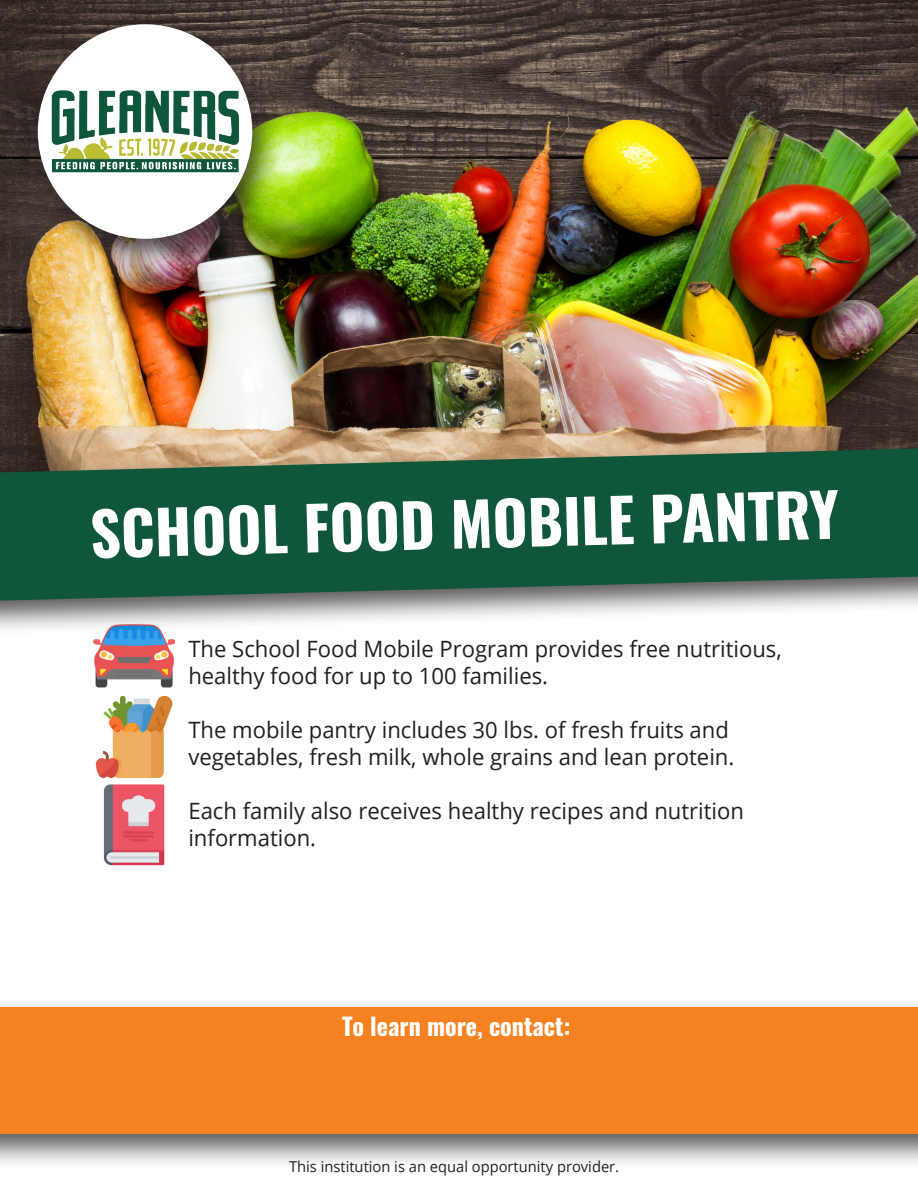
<style>
.page{position:relative;width:918px;height:1188px;background:#fff}
.page>*{position:absolute;margin:0;border:0;box-sizing:border-box;transform-origin:0 0}
.t1{font:700 60px "Oswald";color:#fff}
.t2{font:700 24px "Oswald";color:#fff}
.t3{font:22.5px/27px "Open Sans";color:#231f20}
.t4{font:15px "Open Sans";color:#231f20}
</style>
<div class="page">
<img style="left:93px;top:637px;width:81px;height:141px">
<img style="left:0;top:0;width:918px;height:438px">
<div style="left:23px;top:14px;width:259px;height:260px;background:#231f20;opacity:.75"></div>
<div style="left:38px;top:24px;width:214px;height:215px;background:#fff;border-radius:50%"></div>
<img style="left:36px;top:76px;width:216px;height:112px">
<div style="left:0;top:438px;width:918px;height:199px;background:#231f20;opacity:.75"></div>
<svg style="left:0;top:448px;width:918px;height:153px;fill:#0f563a"></svg>
<img style="left:103px;top:785px;width:62px;height:81px">
<div style="left:0;top:998px;width:918px;height:171px;background:#231f20;opacity:.75"></div>
<div style="left:0;top:1008px;width:918px;height:126px;background:#f58220"></div>
<p class="t1" style="left:89px;top:506px;width:751px;rotate:-2deg">SCHOOL FOOD MOBILE PANTRY</p>
<p class="t3" style="left:188px;top:634px;width:595px">The School Food Mobile Program provides free nutritious, healthy food for up to 100 families.</p>
<p class="t3" style="left:188px;top:715px;width:547px">The mobile pantry includes 30 lbs. of fresh fruits and vegetables, fresh milk, whole grains and lean protein.</p>
<p class="t3" style="left:188px;top:796px;width:557px">Each family also receives healthy recipes and nutrition information.</p>
<p class="t2" style="left:342px;top:1014px;width:230px">To learn more, contact:</p>
<p class="t4" style="left:289px;top:1157px;width:332px">This institution is an equal opportunity provider.</p>
</div>
